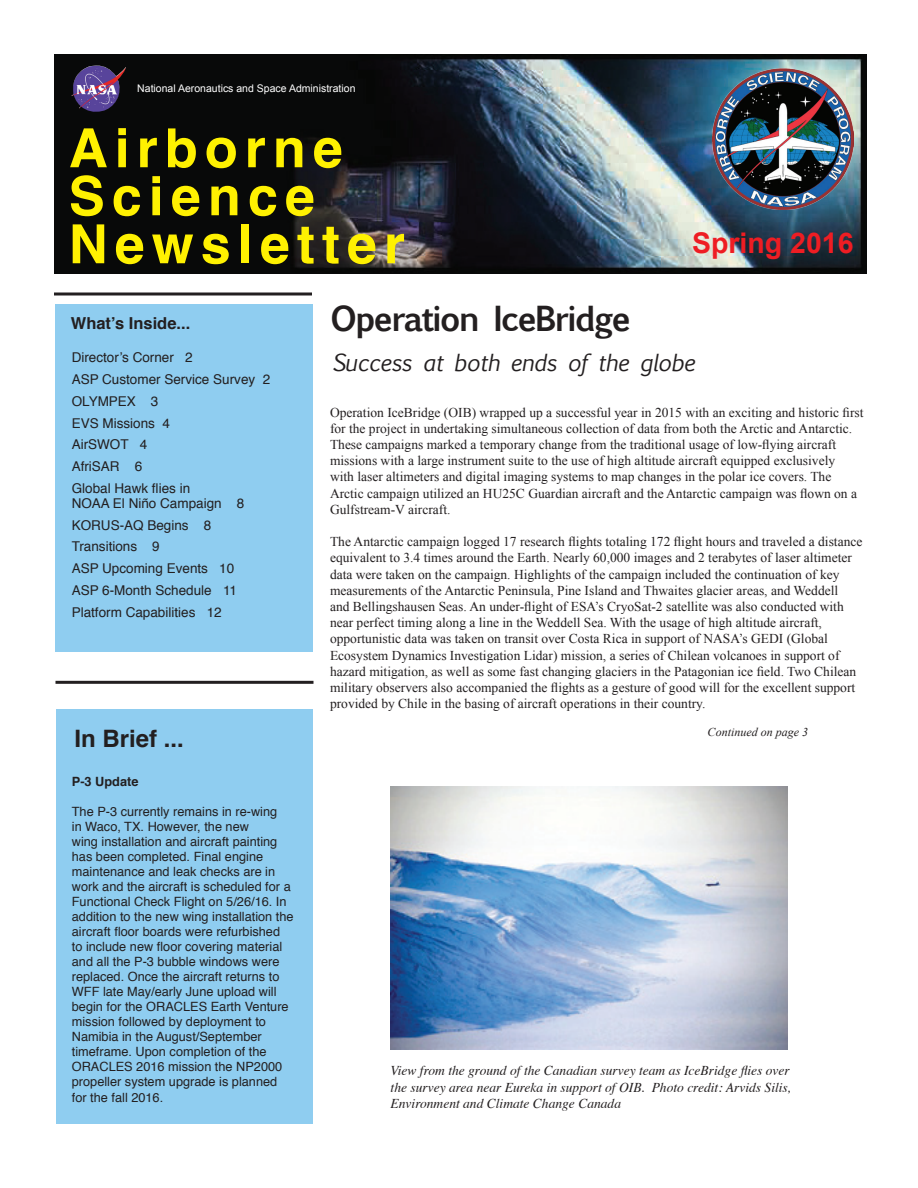
<style>
.page{position:relative;width:918px;height:1188px;background:#fff}
.page>*{position:absolute;margin:0;border:0;box-sizing:border-box;transform-origin:0 0}
.t1{font:700 54px/48px "Helvetica";letter-spacing:.13em;color:#fff101}
.t2{font:700 33px "Euphemia UCAS";letter-spacing:-.06em;color:#231f20}
.t3{font:700 28.5px "Arial";color:#ee1d23}
.t4{font:700 24px "Helvetica";color:#231f20}
.t5{font:italic 22.5px "Euphemia UCAS";letter-spacing:-.02em;color:#231f20}
.t6{font:700 16.5px "Helvetica";color:#231f20}
.t7{font:13.5px/16.2px "Times New Roman";color:#231f20}
.t8{font:13.5px/21.8px "Helvetica";color:#231f20}
.t9{font:italic 13.5px/16.5px "Times";color:#231f20;text-align:justify}
.t10{font:12.75px/15px "Helvetica";color:#231f20}
.t11{font:700 12.75px "Helvetica";color:#231f20}
.t12{font:italic 12px "Times New Roman";color:#231f20}
.t13{font:10.5px "Arial";color:#fff}
</style>
<div class="page">
<div style="left:56px;top:304px;width:258px;height:347px;background:#8fcdf0"></div>
<div style="left:56px;top:710px;width:257px;height:414px;background:#8fcdf0"></div>
<svg style="left:54px;top:292px;width:258px;height:4px"></svg>
<img style="left:54px;top:54px;width:812px;height:219px">
<img style="left:713px;top:69px;width:141px;height:141px">
<img style="left:71px;top:66px;width:55px;height:47px">
<hr style="left:56px;top:681px;width:258px;height:3px;background:#231f20">
<img style="left:391px;top:786px;width:397px;height:264px">
<p class="t13" style="left:137px;top:81px;width:220px">National Aeronautics and Space Administration</p>
<h1 class="t1" style="left:69px;top:125px;width:338px">Airborne<br>Science<br>Newsletter</h1>
<p class="t6" style="left:71px;top:310px;width:121px">What’s Inside...</p>
<h2 class="t2" style="left:330px;top:293px;width:303px">Operation IceBridge</h2>
<h3 class="t3" style="left:692px;top:224px;width:163px">Spring 2016</h3>
<p class="t8" style="left:72px;top:347px;width:200px">Director’s Corner 2<br>ASP Customer Service Survey 2<br>OLYMPEX 3<br>EVS Missions 4<br>AirSWOT 4<br>AfriSAR 6<br>Global Hawk flies in</p>
<p class="t8" style="left:72px;top:493px;width:174px">NOAA El Niño Campaign 8<br>KORUS-AQ Begins 8<br>Transitions 9<br>ASP Upcoming Events 10<br>ASP 6-Month Schedule 11<br>Platform Capabilities 12</p>
<h3 class="t4" style="left:74px;top:719px;width:111px">In Brief ...</h3>
<p class="t11" style="left:72px;top:771px;width:68px">P-3 Update</p>
<p class="t10" style="left:72px;top:805px;width:223px">The P-3 currently remains in re-wing<br>in Waco, TX. However, the new<br>wing installation and aircraft painting has been completed. Final engine maintenance and leak checks are in work and the aircraft is scheduled for a Functional Check Flight on 5/26/16. In addition to the new wing installation the aircraft floor boards were refurbished to include new floor covering material and all the P-3 bubble windows were replaced. Once the aircraft returns to WFF late May/early June upload will begin for the ORACLES Earth Venture mission followed by deployment to Namibia in the August/September timeframe. Upon completion of the ORACLES 2016 mission the NP2000 propeller system upgrade is planned for the fall 2016.</p>
<h3 class="t5" style="left:332px;top:347px;width:364px">Success at both ends of the globe</h3>
<p class="t7" style="left:330px;top:404px;width:535px">Operation IceBridge (OIB) wrapped up a successful year in 2015 with an exciting and historic first for the project in undertaking simultaneous collection of data from both the Arctic and Antarctic.<br>These campaigns marked a temporary change from the traditional usage of low-flying aircraft missions with a large instrument suite to the use of high altitude aircraft equipped exclusively<br>with laser altimeters and digital imaging systems to map changes in the polar ice covers. The Arctic campaign utilized an HU25C Guardian aircraft and the Antarctic campaign was flown on a Gulfstream-V aircraft.</p>
<p class="t7" style="left:330px;top:533px;width:534px">The Antarctic campaign logged 17 research flights totaling 172 flight hours and traveled a distance equivalent to 3.4 times around the Earth. Nearly 60,000 images and 2 terabytes of laser altimeter data were taken on the campaign. Highlights of the campaign included the continuation of key measurements of the Antarctic Peninsula, Pine Island and Thwaites glacier areas, and Weddell<br>and Bellingshausen Seas. An under-flight of ESA’s CryoSat-2 satellite was also conducted with near perfect timing along a line in the Weddell Sea. With the usage of high altitude aircraft, opportunistic data was taken on transit over Costa Rica in support of NASA’s GEDI (Global Ecosystem Dynamics Investigation Lidar) mission, a series of Chilean volcanoes in support of hazard mitigation, as well as some fast changing glaciers in the Patagonian ice field. Two Chilean military observers also accompanied the flights as a gesture of good will for the excellent support provided by Chile in the basing of aircraft operations in their country.</p>
<p class="t12" style="left:707px;top:724px;width:102px">Continued on page 3</p>
<p class="t9" style="left:391px;top:1061px;width:402px">View from the ground of the Canadian survey team as IceBridge flies over the survey area near Eureka in support of OIB. Photo credit: Arvids Silis, Environment and Climate Change Canada</p>
</div>
